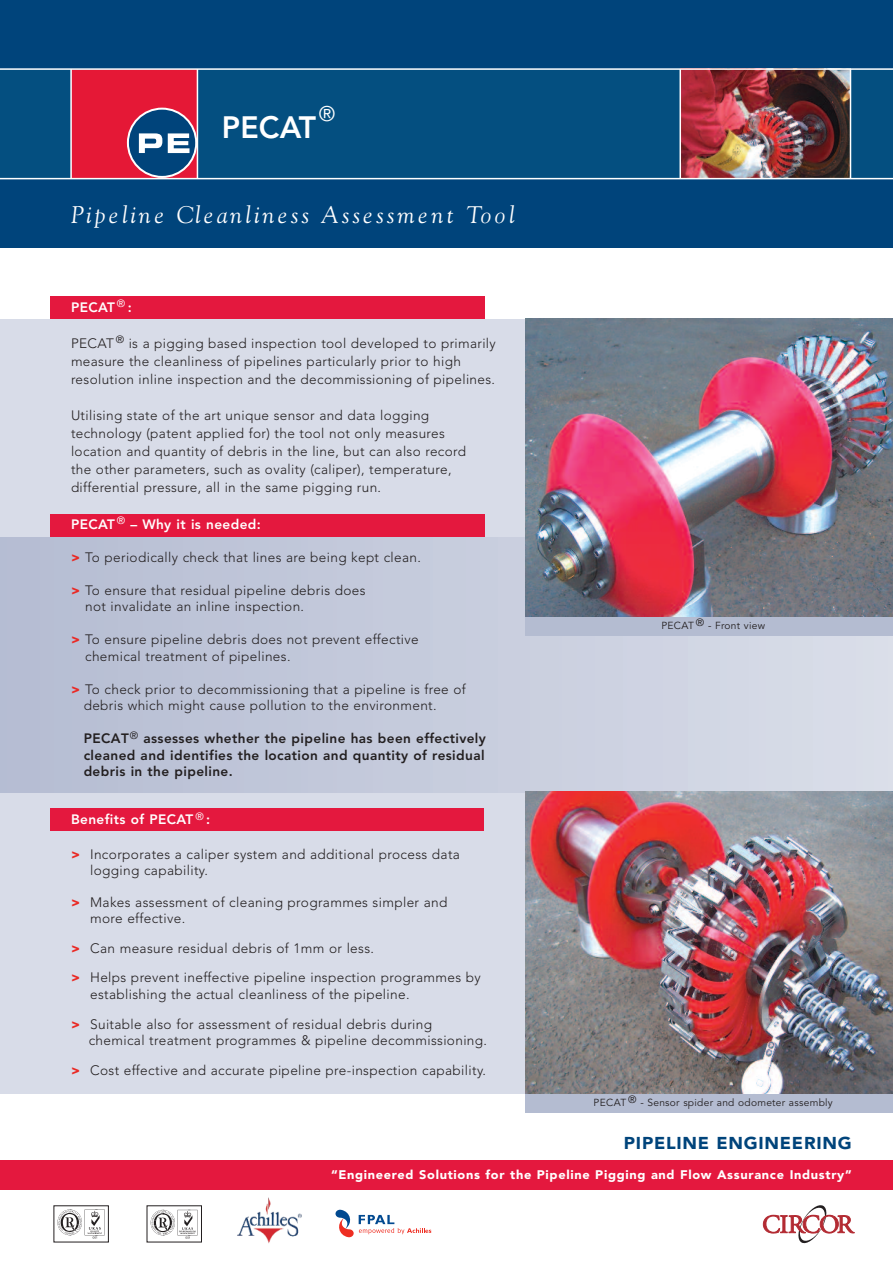
<style>
.page{position:relative;width:893px;height:1263px;background:#fff}
.page>*{position:absolute;margin:0;border:0;box-sizing:border-box;transform-origin:0 0}
.t1{font:800 30.6px "Avenir";letter-spacing:.005em;color:#fff}
.t2{font:italic 24.15px "Goudy Old Style BT";letter-spacing:.13em;color:#fff}
.t3{font:21px "Avenir";color:#fff}
.t4{font:900 17.1px "Avenir";letter-spacing:.04em;color:#00447b;scale:1.05 1}
.t5{font:300 13.65px/18px "Avenir";letter-spacing:.025em;color:#231f20}
.t6{font:800 13.65px/16.5px "Avenir";letter-spacing:.03em;color:#231f20;text-align:justify}
.t7{font:800 13.65px "Avenir";letter-spacing:.03em;color:#fff}
.t8{font:900 12.45px "Avenir";letter-spacing:.055em;color:#fff}
.t9{font:10.2px "Avenir";letter-spacing:.03em;color:#231f20}
.s1{font-weight:900;color:#ea2924}
.s2{font-size:13.5px}
</style>
<div class="page">
<div style="left:0;top:774px;width:893px;height:320px;background:#d8dce8"></div>
<div style="left:0;top:319px;width:893px;height:361px;background:#d8dce8"></div>
<div style="left:0;top:537px;width:893px;height:255px;background:linear-gradient(to right,#b5bcd2,#d9dde9)"></div>
<div style="left:50px;top:514px;width:435px;height:23px;background:#e4183e"></div>
<div style="left:50px;top:808px;width:433px;height:23px;background:#e4183e"></div>
<div style="left:50px;top:296px;width:435px;height:23px;background:#e4183e"></div>
<img style="left:525px;top:319px;width:368px;height:298px">
<div style="left:0;top:178px;width:893px;height:70px;background:#00447b"></div>
<div style="left:0;top:0;width:893px;height:77px;background:#00447b"></div>
<div style="left:0;top:69px;width:893px;height:110px;background:#044f80"></div>
<img style="left:681px;top:70px;width:169px;height:108px">
<svg style="left:72px;top:70px;width:125px;height:108px"></svg>
<hr style="left:679px;top:69px;width:2px;height:110px;background:#fff">
<hr style="left:850px;top:69px;width:1px;height:110px;background:#fff">
<hr style="left:70px;top:69px;width:2px;height:110px;background:#fff">
<hr style="left:197px;top:69px;width:1px;height:110px;background:#fff">
<hr style="left:0;top:68px;width:893px;height:2px;background:#fff">
<hr style="left:0;top:178px;width:893px;height:1px;background:#fff">
<img style="left:237px;top:1197px;width:65px;height:47px">
<div style="left:0;top:1160px;width:893px;height:30px;background:#e4183e"></div>
<div style="left:525px;top:617px;width:368px;height:18px;background:#b4bcd1"></div>
<img style="left:525px;top:792px;width:368px;height:302px">
<div style="left:525px;top:1094px;width:368px;height:19px;background:#b4bcd1"></div>
<svg style="left:335px;top:1210px;width:96px;height:27px"></svg>
<svg style="left:58px;top:1209px;width:47px;height:30px"></svg>
<svg style="left:151px;top:1210px;width:46px;height:29px"></svg>
<svg style="left:763px;top:1205px;width:91px;height:39px"></svg>
<h3 class="t3" style="left:319px;top:105px;width:18px">®</h3>
<h1 class="t1" style="left:222px;top:114px;width:96px">PECAT</h1>
<h2 class="t2" style="left:71px;top:205px;width:445px">Pipeline Cleanliness Assessment Tool</h2>
<p class="t7" style="left:71px;top:301px;width:62px">PECAT <sup>®</sup> :</p>
<p class="t5" style="left:71px;top:335px;width:426px">PECAT <sup>®</sup> is a pigging based inspection tool developed to primarily measure the cleanliness of pipelines particularly prior to high resolution inline inspection and the decommissioning of pipelines.</p>
<p class="t5" style="left:71px;top:407px;width:397px">Utilising state of the art unique sensor and data logging technology (patent applied for) the tool not only measures location and quantity of debris in the line, but can also record the other parameters, such as ovality (caliper), temperature, differential pressure, all in the same pigging run.</p>
<p class="t7" style="left:71px;top:519px;width:191px">PECAT <sup>®</sup> – Why it is needed:</p>
<p class="t5" style="left:71px;top:549px;width:351px"><span class="s1">&gt;</span> To periodically check that lines are being kept clean.</p>
<p class="t5" style="left:85px;top:583px;width:282px;line-height:16.5px;text-indent:-14px"><span class="s1">&gt;</span> To ensure that residual pipeline debris does not invalidate an inline inspection.</p>
<p class="t5" style="left:85px;top:633px;width:335px;line-height:16.5px;text-indent:-14px"><span class="s1">&gt;</span> To ensure pipeline debris does not prevent effective chemical treatment of pipelines.</p>
<p class="t5" style="left:84px;top:682px;width:384px;line-height:16.5px;text-indent:-13px"><span class="s1">&gt;</span> To check prior to decommissioning that a pipeline is free of debris which might cause pollution to the environment.</p>
<p class="t6" style="left:84px;top:732px;width:404px">PECA<span class="s2">T</span><sup>®</sup> assesses whether the pipeline has been effectively cleaned and identifies the location and quantity of residual debris in the pipeline.</p>
<p class="t7" style="left:71px;top:814px;width:141px">Benefits of PECAT <sup>®</sup> :</p>
<p class="t5" style="left:90px;top:847px;width:371px;line-height:16.5px;text-indent:-19px"><span class="s1">&gt;</span> Incorporates a caliper system and additional process data logging capability.</p>
<p class="t5" style="left:90px;top:895px;width:359px;line-height:16.5px;text-indent:-19px"><span class="s1">&gt;</span> Makes assessment of cleaning programmes simpler and more effective.</p>
<p class="t5" style="left:71px;top:936px;width:411px;line-height:28.5px"><span class="s1">&gt;</span> Can measure residual debris of 1mm or less.<br><span class="s1">&gt;</span> Helps prevent ineffective pipeline inspection programmes by</p>
<p class="t5" style="left:71px;top:980px;width:363px;line-height:30px;text-align:center">establishing the actual cleanliness of the pipeline.<br><span class="s1">&gt;</span> Suitable also for assessment of residual debris during</p>
<p class="t5" style="left:71px;top:1026px;width:418px;line-height:30px;text-align:right">chemical treatment programmes &amp; pipeline decommissioning.<br><span class="s1">&gt;</span> Cost effective and accurate pipeline pre-inspection capability.</p>
<p class="t9" style="left:661px;top:621px;width:105px">PECAT <sup>®</sup> - Front view</p>
<p class="t9" style="left:594px;top:1098px;width:241px">PECAT <sup>®</sup> - Sensor spider and odometer assembly</p>
<p class="t4" style="left:624px;top:1136px;width:218px">PIPELINE ENGINEERING</p>
<p class="t8" style="left:331px;top:1169px;width:522px">“Engineered Solutions for the Pipeline Pigging and Flow Assurance Industry”</p>
</div>
